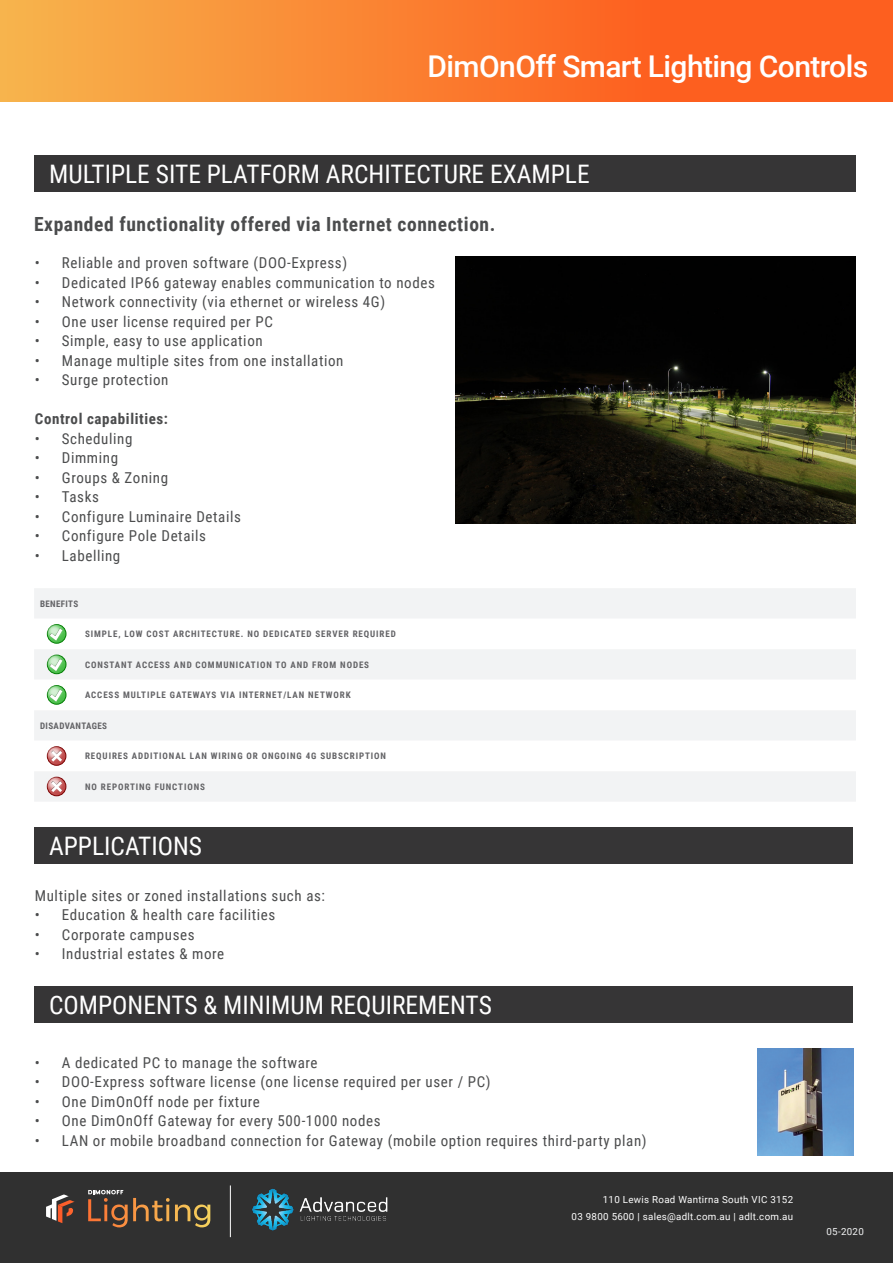
<style>
.page{position:relative;width:893px;height:1263px;background:#fff}
.page>*{position:absolute;margin:0;border:0;box-sizing:border-box;transform-origin:0 0}
.t1{font:500 30px "Roboto";letter-spacing:-.02em;color:#fff}
.t2{font:25.5px "Roboto Condensed";color:#fff}
.t3{font:700 19.5px "Roboto Condensed";letter-spacing:.03em;color:#4b4c4d}
.t4{font:15px "Roboto Condensed";letter-spacing:.04em;color:#4b4c4d}
.t5{font:700 15px "Roboto Condensed";letter-spacing:.04em;color:#4b4c4d}
.t6{font:9.75px/16.6px "Roboto Condensed";color:#fff;text-align:right;scale:1.19 1}
.t7{font:9.75px/16.5px "Roboto";letter-spacing:.03em;color:#fff;text-align:right}
.t8{font:9.75px "Roboto";letter-spacing:.03em;color:#f2f3f4}
.t9{font:700 9px "Roboto Condensed";letter-spacing:.1em;color:#636366}
.t10{font:700 9px "Roboto Condensed";letter-spacing:.04em;color:#636366}
.t11{font:300 8.85px "Roboto";color:#fff;scale:1.19 1}
</style>
<div class="page">
<div style="left:1px;top:1172px;width:407px;height:91px;background:#303030"></div>
<hr style="left:230px;top:1185px;width:1px;height:52px;background:#fff">
<svg style="left:46px;top:1189px;width:164px;height:38px"></svg>
<div style="left:394px;top:1172px;width:167px;height:91px;background:#303030"></div>
<div style="left:542px;top:1172px;width:167px;height:91px;background:#303030"></div>
<div style="left:726px;top:1172px;width:167px;height:91px;background:#303030"></div>
<div style="left:611px;top:1172px;width:167px;height:91px;background:#303030"></div>
<div style="left:1px;top:0;width:892px;height:101px;background:linear-gradient(to right,#f7ae4a,#fe4e16)"></div>
<img style="left:252px;top:1188px;width:136px;height:43px">
<div style="left:0;top:1172px;width:13px;height:91px;background:#303030"></div>
<div style="left:34px;top:155px;width:822px;height:37px;background:#363536"></div>
<div style="left:34px;top:986px;width:819px;height:37px;background:#363536"></div>
<div style="left:34px;top:588px;width:822px;height:213px;background:#f2f3f4"></div>
<svg style="left:34px;top:619px;width:822px;height:91px"></svg>
<div style="left:47px;top:624px;width:19px;height:20px;border:1px solid #007d01;border-radius:9px"></div>
<svg style="left:47px;top:624px;width:20px;height:19px"></svg>
<img style="left:47px;top:654px;width:18px;height:1px">
<svg style="left:47px;top:655px;width:20px;height:19px"></svg>
<div style="left:47px;top:685px;width:19px;height:20px;border:1px solid #007d01;border-radius:9px"></div>
<svg style="left:47px;top:685px;width:20px;height:19px"></svg>
<svg style="left:34px;top:741px;width:822px;height:30px"></svg>
<img style="left:47px;top:776px;width:18px;height:1px">
<svg style="left:47px;top:777px;width:19px;height:19px"></svg>
<img style="left:455px;top:257px;width:401px;height:267px">
<div style="left:34px;top:827px;width:819px;height:36px;background:#363536"></div>
<img style="left:758px;top:1048px;width:95px;height:107px">
<h1 class="t1" style="left:428px;top:45px;width:442px">DimOnOff Smart Lighting Controls</h1>
<p class="t2" style="left:49px;top:156px;width:542px">MULTIPLE SITE PLATFORM ARCHITECTURE EXAMPLE</p>
<p class="t3" style="left:34px;top:211px;width:463px">Expanded functionality offered via Internet connection.</p>
<p class="t4" style="left:35px;top:252px;width:314px">• Reliable and proven software (DOO-Express)</p>
<p class="t4" style="left:35px;top:272px;width:402px">• Dedicated IP66 gateway enables communication to nodes</p>
<p class="t4" style="left:35px;top:291px;width:352px">• Network connectivity (via ethernet or wireless 4G)</p>
<p class="t4" style="left:35px;top:311px;width:239px">• One user license required per PC</p>
<p class="t4" style="left:35px;top:330px;width:229px">• Simple, easy to use application</p>
<p class="t4" style="left:35px;top:350px;width:310px">• Manage multiple sites from one installation</p>
<p class="t4" style="left:35px;top:369px;width:135px">• Surge protection</p>
<p class="t5" style="left:35px;top:408px;width:135px">Control capabilities:</p>
<p class="t4" style="left:35px;top:428px;width:99px">• Scheduling</p>
<p class="t4" style="left:35px;top:447px;width:85px">• Dimming</p>
<p class="t4" style="left:35px;top:467px;width:135px">• Groups &amp; Zoning</p>
<p class="t4" style="left:35px;top:486px;width:66px">• Tasks</p>
<p class="t4" style="left:35px;top:506px;width:208px">• Configure Luminaire Details</p>
<p class="t4" style="left:35px;top:525px;width:173px">• Configure Pole Details</p>
<p class="t4" style="left:35px;top:545px;width:87px">• Labelling</p>
<p class="t10" style="left:40px;top:597px;width:40px">BENEFITS</p>
<p class="t9" style="left:85px;top:628px;width:312px">SIMPLE, LOW COST ARCHITECTURE. NO DEDICATED SERVER REQUIRED</p>
<p class="t9" style="left:85px;top:658px;width:286px">CONSTANT ACCESS AND COMMUNICATION TO AND FROM NODES</p>
<p class="t9" style="left:85px;top:689px;width:267px">ACCESS MULTIPLE GATEWAYS VIA INTERNET/LAN NETWORK</p>
<p class="t10" style="left:40px;top:719px;width:68px">DISADVANTAGES</p>
<p class="t9" style="left:85px;top:750px;width:303px">REQUIRES ADDITIONAL LAN WIRING OR ONGOING 4G SUBSCRIPTION</p>
<p class="t9" style="left:85px;top:780px;width:121px">NO REPORTING FUNCTIONS</p>
<p class="t2" style="left:49px;top:828px;width:154px">APPLICATIONS</p>
<p class="t4" style="left:35px;top:885px;width:292px">Multiple sites or zoned installations such as:</p>
<p class="t4" style="left:35px;top:904px;width:242px">• Education &amp; health care facilities</p>
<p class="t4" style="left:35px;top:924px;width:161px">• Corporate campuses</p>
<p class="t4" style="left:35px;top:943px;width:191px">• Industrial estates &amp; more</p>
<p class="t2" style="left:49px;top:987px;width:444px">COMPONENTS &amp; MINIMUM REQUIREMENTS</p>
<p class="t4" style="left:35px;top:1052px;width:284px">• A dedicated PC to manage the software</p>
<p class="t4" style="left:35px;top:1071px;width:457px">• DOO-Express software license (one license required per user / PC)</p>
<p class="t4" style="left:35px;top:1091px;width:226px">• One DimOnOff node per fixture</p>
<p class="t4" style="left:35px;top:1110px;width:347px">• One DimOnOff Gateway for every 500-1000 nodes</p>
<p class="t4" style="left:35px;top:1130px;width:613px">• LAN or mobile broadband connection for Gateway (mobile option requires third-party plan)</p>
<p class="t6" style="left:563px;top:1191px;width:187px">110 Lewis Road Wantirna South VIC 3152<br>03 9800 5600 | sales@adlt.com.au | adlt.com.au</p>
<p class="t6" style="left:757px;top:1191px;width:4px">I</p>
<p class="t6" style="left:781px;top:1191px;width:11px">52</p>
<p class="t7" style="left:572px;top:1191px;width:223px">110 Lewis Road Wantirna South VIC 3152<br>03 9800 5600 | sales@adlt.com.au | adlt.com.au</p>
<p class="t11" style="left:650px;top:1206px;width:34px">2020-04</p>
<p class="t6" style="left:617px;top:1208px;width:39px">600 s e</p>
<p class="t6" style="left:675px;top:1208px;width:19px">adl .</p>
<p class="t6" style="left:716px;top:1208px;width:37px">. u adl.</p>
<p class="t6" style="left:778px;top:1208px;width:13px">. u</p>
<p class="t11" style="left:818px;top:1225px;width:34px">2020-04</p>
<p class="t11" style="left:826px;top:1225px;width:34px">202 -04</p>
<p class="t8" style="left:826px;top:1225px;width:39px">05-2020</p>
</div>
